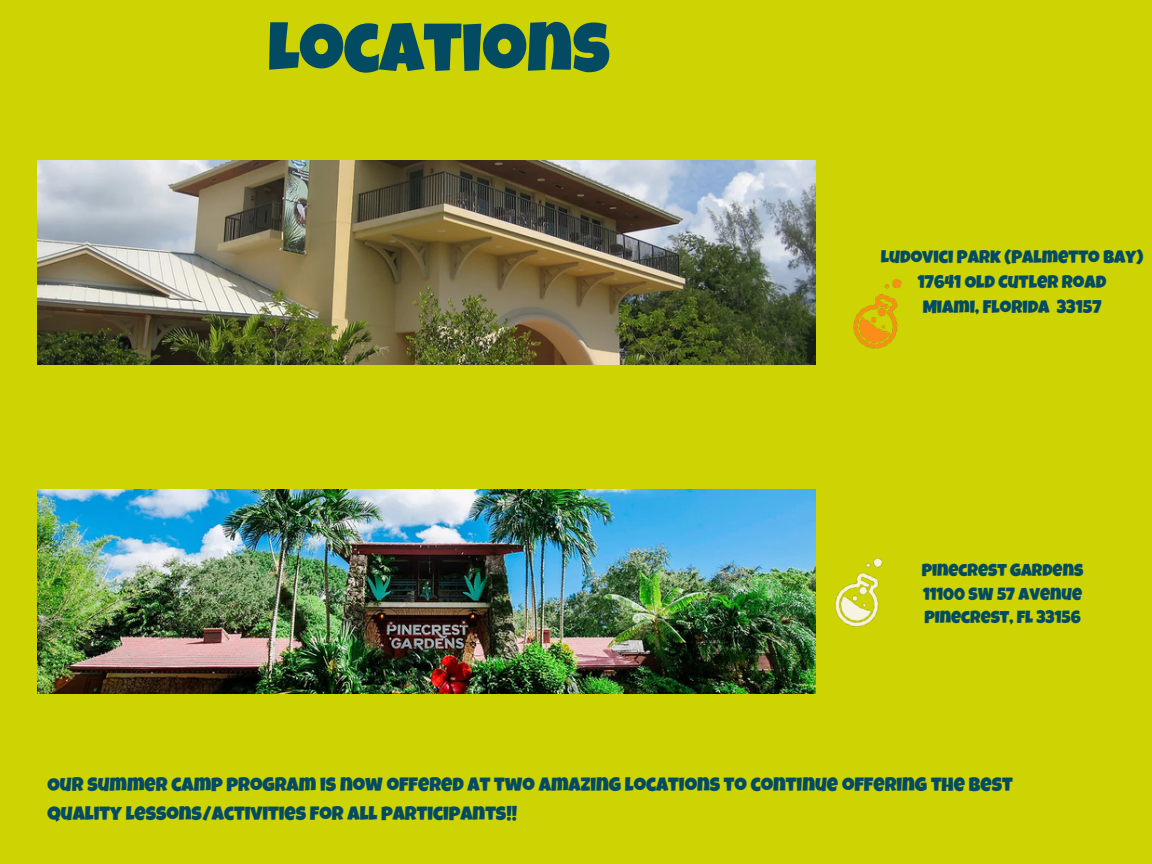
<style>
.page{position:relative;width:1152px;height:864px;background:#ced303}
.page>*{position:absolute;margin:0;border:0;box-sizing:border-box;transform-origin:0 0}
.t1{font:70.05px "Luckiest Guy";color:#034b63}
.t2{font:19.5px/29.2px "Luckiest Guy";color:#034b63}
.t3{font:18.15px/24.6px "Luckiest Guy";color:#034b63;text-align:center}
.t4{font:17.4px "Luckiest Guy";color:#034b63}
</style>
<div class="page">
<img style="left:38px;top:160px;width:777px;height:205px">
<img style="left:38px;top:489px;width:777px;height:205px">
<img style="left:853px;top:279px;width:49px;height:70px">
<img style="left:797px;top:529px;width:86px;height:126px">
<p class="t1" style="left:268px;top:23px;width:344px">LOCATIONS</p>
<p class="t3" style="left:881px;top:247px;width:264px">LUDOVICI PARK (PALMETTO BAY)<br>17641 OLD CUTLER ROAD<br>MIAMI, FLORIDA 33157</p>
<p class="t4" style="left:922px;top:564px;width:163px">PINECREST GARDENS</p>
<p class="t4" style="left:923px;top:587px;width:161px">11100 SW 57 AVENUE</p>
<h2 class="t4" style="left:924px;top:611px;width:158px">PINECREST, FL 33156</h2>
<p class="t2" style="left:47px;top:773px;width:967px">OUR SUMMER CAMP PROGRAM IS NOW OFFERED AT TWO AMAZING LOCATIONS TO CONTINUE OFFERING THE BEST<br>QUALITY LESSONS/ACTIVITIES FOR ALL PARTICIPANTS!!</p>
</div>
